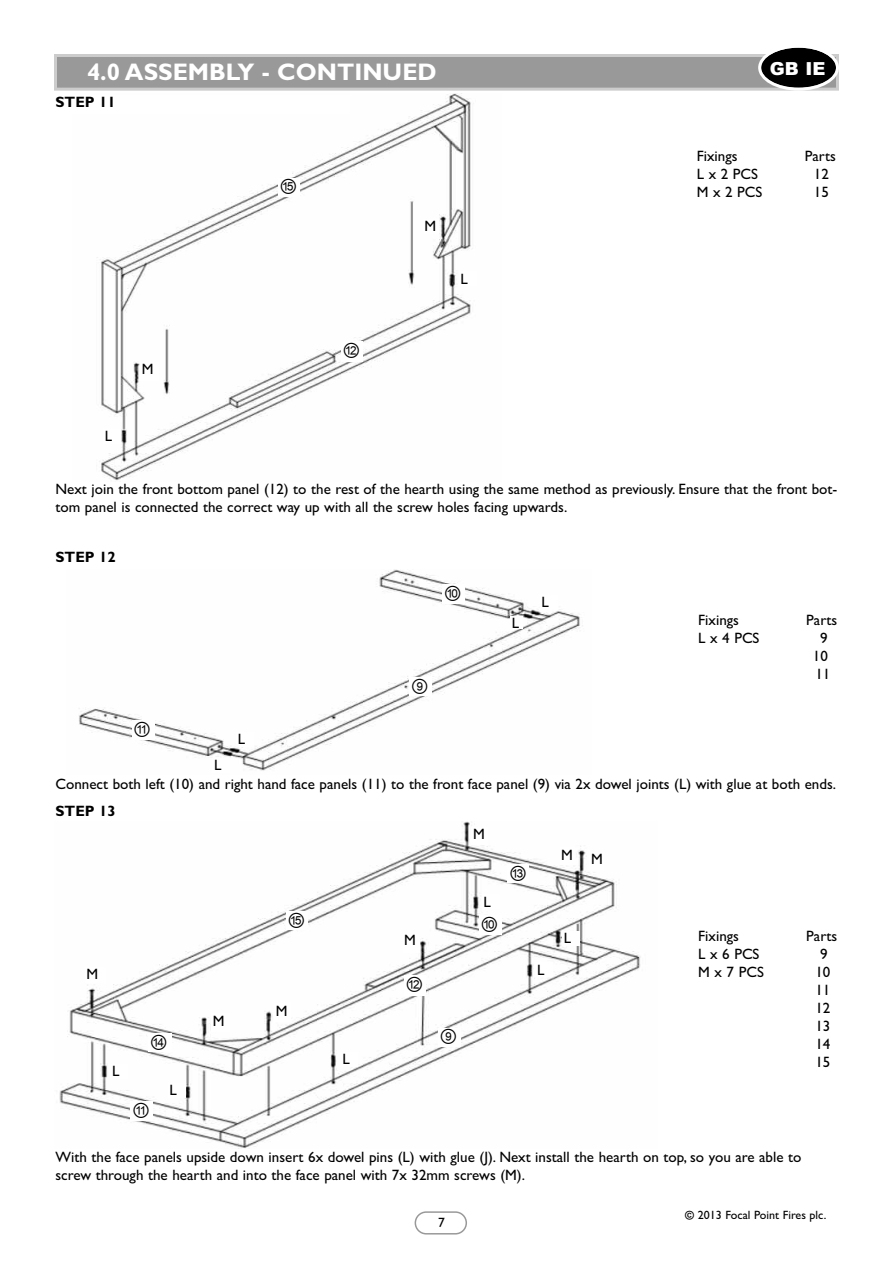
<style>
.page{position:relative;width:893px;height:1263px;background:#fff}
.page>*{position:absolute;margin:0;border:0;box-sizing:border-box;transform-origin:0 0}
.t1{font:700 24px "Gill Sans";color:#fff}
.t2{font:18px "Arial Unicode MS";color:#000}
.t3{font:900 18px "Arial";color:#fff}
.t4{font:15px/18px "Gill Sans";color:#000}
.t5{font:700 15px "Gill Sans";color:#000}
.t6{font:13.5px "Gill Sans";color:#000}
.t7{font:12px "Gill Sans";color:#000}
.s1{font-weight:700}
</style>
<div class="page">
<div style="left:57px;top:57px;width:779px;height:31px;background:#999"></div>
<div style="left:54px;top:54px;width:785px;height:37px;border:3px solid #ccc"></div>
<svg style="left:758px;top:47px;width:81px;height:44px"></svg>
<svg style="left:415px;top:1211px;width:52px;height:23px"></svg>
<img style="left:97px;top:94px;width:374px;height:386px">
<img style="left:79px;top:570px;width:504px;height:201px">
<div style="left:103px;top:429px;width:17px;height:15px;background:#fff"></div>
<div style="left:459px;top:272px;width:17px;height:14px;background:#fff"></div>
<div style="left:140px;top:362px;width:19px;height:18px;background:#fff"></div>
<div style="left:423px;top:219px;width:16px;height:14px;background:#fff"></div>
<div style="left:213px;top:758px;width:17px;height:14px;background:#fff"></div>
<div style="left:540px;top:595px;width:17px;height:14px;background:#fff"></div>
<div style="left:278px;top:178px;width:21px;height:19px;background:#fff"></div>
<div style="left:341px;top:341px;width:21px;height:21px;background:#fff"></div>
<div style="left:442px;top:584px;width:23px;height:19px;background:#fff"></div>
<div style="left:409px;top:678px;width:23px;height:18px;background:#fff"></div>
<div style="left:132px;top:720px;width:22px;height:20px;background:#fff"></div>
<img style="left:59px;top:821px;width:582px;height:328px">
<div style="left:168px;top:1083px;width:17px;height:15px;background:#fff"></div>
<div style="left:341px;top:1052px;width:17px;height:14px;background:#fff"></div>
<div style="left:536px;top:963px;width:17px;height:14px;background:#fff"></div>
<div style="left:562px;top:931px;width:17px;height:15px;background:#fff"></div>
<div style="left:482px;top:895px;width:17px;height:14px;background:#fff"></div>
<div style="left:85px;top:967px;width:20px;height:16px;background:#fff"></div>
<div style="left:211px;top:1014px;width:19px;height:18px;background:#fff"></div>
<div style="left:274px;top:1004px;width:17px;height:18px;background:#fff"></div>
<div style="left:403px;top:933px;width:16px;height:19px;background:#fff"></div>
<div style="left:589px;top:852px;width:15px;height:17px;background:#fff"></div>
<div style="left:472px;top:827px;width:16px;height:17px;background:#fff"></div>
<div style="left:111px;top:1064px;width:17px;height:15px;background:#fff"></div>
<div style="left:560px;top:848px;width:15px;height:17px;background:#fff"></div>
<div style="left:54px;top:96px;width:296px;height:18px;background:#fff"></div>
<div style="left:510px;top:617px;width:13px;height:12px;background:#fff"></div>
<div style="left:236px;top:732px;width:18px;height:15px;background:#fff"></div>
<div style="left:404px;top:975px;width:22px;height:21px;background:#fff"></div>
<div style="left:438px;top:1028px;width:22px;height:18px;background:#fff"></div>
<div style="left:479px;top:915px;width:23px;height:20px;background:#fff"></div>
<div style="left:131px;top:1101px;width:22px;height:20px;background:#fff"></div>
<div style="left:286px;top:911px;width:22px;height:19px;background:#fff"></div>
<div style="left:508px;top:865px;width:21px;height:18px;background:#fff"></div>
<div style="left:148px;top:1033px;width:24px;height:18px;background:#fff"></div>
<h1 class="t1" style="left:87px;top:57px;width:351px">4.0 ASSEMBLY - CONTINUED</h1>
<p class="t3" style="left:770px;top:58px;width:57px">GB IE</p>
<p class="t5" style="left:56px;top:94px;width:62px">STEP 11</p>
<p class="t4" style="left:105px;top:427px;width:9px">L</p>
<p class="t4" style="left:142px;top:360px;width:13px">M</p>
<p class="t2" style="left:279px;top:173px;width:19px">⑮</p>
<p class="t2" style="left:342px;top:336px;width:19px">⑫</p>
<p class="t4" style="left:424px;top:217px;width:13px">M</p>
<p class="t4" style="left:461px;top:269px;width:9px">L</p>
<p class="t4" style="left:697px;top:147px;width:42px">Fixings</p>
<p class="t4" style="left:805px;top:147px;width:33px">Parts</p>
<p class="t4" style="left:697px;top:165px;width:63px">Lx2PCS</p>
<p class="t4" style="left:814px;top:165px;width:16px">12</p>
<p class="t4" style="left:697px;top:183px;width:67px">Mx2PCS</p>
<p class="t4" style="left:814px;top:183px;width:16px">15</p>
<p class="t4" style="left:56px;top:480px;width:783px">Next join the front bottom panel (12) to the rest of the hearth using the same method as previously. Ensure that the front bot&shy;tom panel is connected the correct way up with all the screw holes facing upwards.</p>
<p class="t5" style="left:56px;top:548px;width:62px">STEP 12</p>
<p class="t2" style="left:133px;top:715px;width:19px">⑪</p>
<p class="t4" style="left:214px;top:755px;width:9px">L</p>
<p class="t4" style="left:238px;top:730px;width:9px">L</p>
<p class="t2" style="left:444px;top:579px;width:19px">⑩</p>
<p class="t2" style="left:411px;top:673px;width:19px">⑨</p>
<p class="t4" style="left:512px;top:614px;width:9px">L</p>
<p class="t4" style="left:541px;top:592px;width:9px">L</p>
<p class="t4" style="left:698px;top:611px;width:42px">Fixings</p>
<p class="t4" style="left:806px;top:611px;width:33px">Parts</p>
<p class="t4" style="left:698px;top:629px;width:63px">Lx4PCS</p>
<p class="t4" style="left:813px;top:629px;width:19px;text-align:center">9<br>10<br>11</p>
<p class="t4" style="left:56px;top:775px;width:782px">Connect both left (10) and right hand face panels (11) to the front face panel (9) via 2x dowel joints (L) with glue at both ends.</p>
<p class="t5" style="left:56px;top:802px;width:62px">STEP 13</p>
<p class="t4" style="left:87px;top:965px;width:13px">M</p>
<p class="t4" style="left:112px;top:1062px;width:9px">L</p>
<p class="t2" style="left:150px;top:1029px;width:19px">⑭</p>
<p class="t2" style="left:132px;top:1097px;width:19px">⑪</p>
<p class="t4" style="left:170px;top:1081px;width:9px">L</p>
<p class="t4" style="left:213px;top:1011px;width:13px">M</p>
<p class="t2" style="left:288px;top:906px;width:19px">⑮</p>
<p class="t4" style="left:276px;top:1001px;width:13px">M</p>
<p class="t4" style="left:342px;top:1049px;width:9px">L</p>
<p class="t4" style="left:404px;top:931px;width:13px">M</p>
<p class="t2" style="left:405px;top:971px;width:19px">⑫</p>
<p class="t4" style="left:473px;top:825px;width:13px">M</p>
<p class="t4" style="left:484px;top:892px;width:9px">L</p>
<p class="t2" style="left:480px;top:911px;width:19px">⑩</p>
<p class="t2" style="left:509px;top:860px;width:19px">⑬</p>
<p class="t4" style="left:537px;top:960px;width:9px">L</p>
<p class="t4" style="left:561px;top:845px;width:13px">M</p>
<p class="t4" style="left:564px;top:929px;width:9px">L</p>
<p class="t2" style="left:439px;top:1023px;width:19px">⑨</p>
<p class="t4" style="left:591px;top:850px;width:13px">M</p>
<p class="t4" style="left:698px;top:927px;width:42px">Fixings</p>
<p class="t4" style="left:806px;top:927px;width:33px">Parts</p>
<p class="t4" style="left:698px;top:945px;width:63px">Lx6PCS</p>
<p class="t4" style="left:820px;top:945px;width:9px">9</p>
<p class="t4" style="left:698px;top:963px;width:67px">Mx7PCS</p>
<p class="t4" style="left:815px;top:963px;width:16px;text-align:justify">10<br>11<br>12<br>13<br>14<br>15</p>
<p class="t4" style="left:55px;top:1147px;width:747px">With the face panels upside down insert 6x dowel pins (L) with glue (J). Next install the hearth on top, so you are able to screw through the hearth and into the face panel with 7x 32mm screws (M).</p>
<p class="t6" style="left:438px;top:1215px;width:8px">7</p>
<p class="t7" style="left:685px;top:1207px;width:143px"><span class="s1">©</span> 2013 Focal Point Fires plc.</p>
</div>
